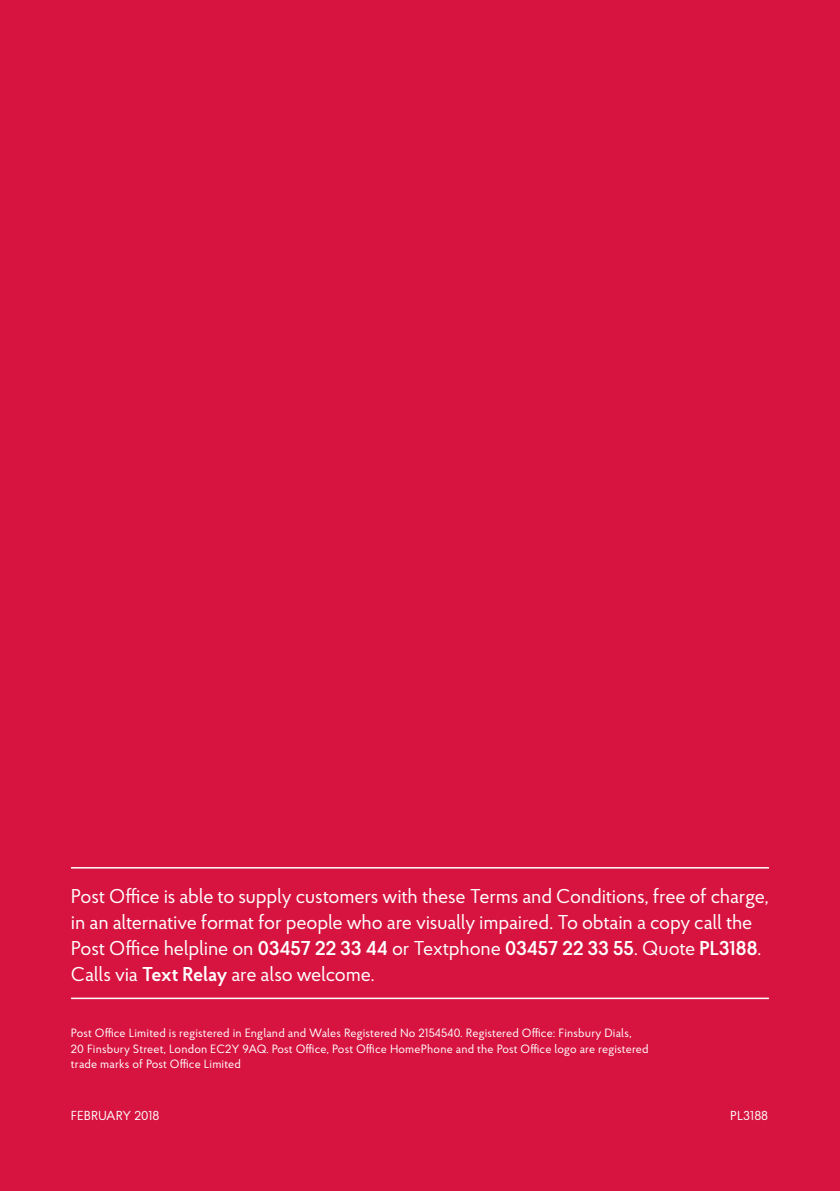
<style>
.page{position:relative;width:840px;height:1191px;background:#fff}
.page>*{position:absolute;margin:0;border:0;box-sizing:border-box;transform-origin:0 0}
.t1{font:20px/26px "Proba Pro";letter-spacing:-.01em;color:#fff}
.t2{font:13px "Proba Pro";color:#fff}
.t3{font:12px/15.6px "Proba Pro";letter-spacing:.01em;color:#fff}
.s1{font-weight:600}
</style>
<div class="page">
<div style="left:0;top:0;width:839px;height:1191px;background:#d71440"></div>
<hr style="left:71px;top:867px;width:697px;height:1px;background:#fff">
<hr style="left:71px;top:997px;width:697px;height:2px;background:#fff">
<p class="t1" style="left:71px;top:882px;width:699px">Post Office is able to supply customers with these Terms and Conditions, free of charge, in an alternative format for people who are visually impaired. To obtain a copy call the Post Office helpline on <span class="s1">03457 22 33 44</span> or Textphone <span class="s1">03457 22 33 55</span>. Quote <span class="s1">PL3188</span>.<br>Calls via <span class="s1">Text Relay</span> are also welcome.</p>
<p class="t3" style="left:71px;top:1025px;width:579px">Post Office Limited is registered in England and Wales Registered No 2154540. Registered Office: Finsbury Dials,<br>20 Finsbury Street, London EC2Y 9AQ. Post Office, Post Office HomePhone and the Post Office logo are registered trade marks of Post Office Limited</p>
<p class="t2" style="left:71px;top:1107px;width:90px">FEBRUARY 2018</p>
<p class="t2" style="left:729px;top:1107px;width:39px">PL3188</p>
</div>
